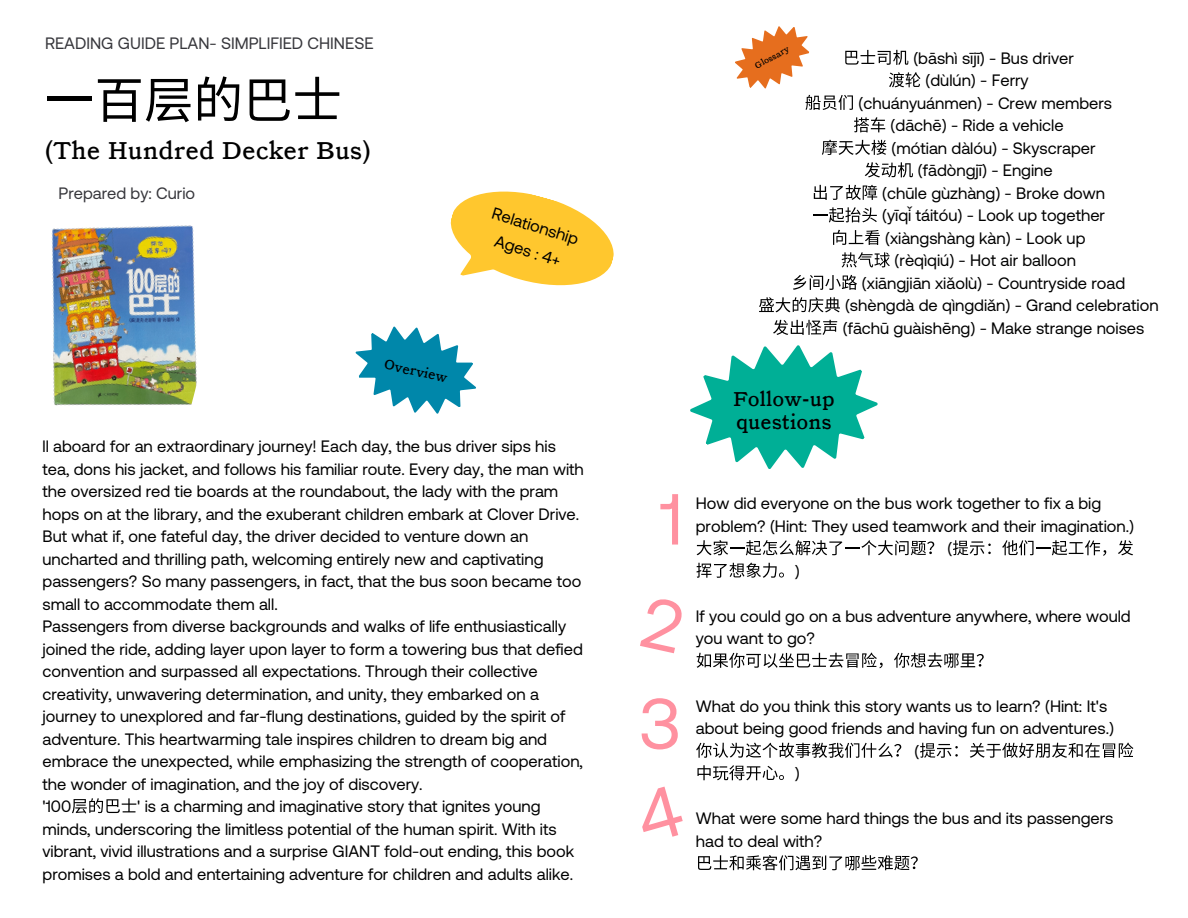
<style>
.page{position:relative;width:1188px;height:918px;background:#fff}
.page>*{position:absolute;margin:0;border:0;box-sizing:border-box;transform-origin:0 0}
.t1{font:72px "Aeonik Pro";color:#ff91a0}
.t2{font:24px "font 000000002 b 2 d 062 a";color:#000}
.t3{font:19.8px/23.2px "font 000000002 b 2 d 062 a";color:#000}
.t4{font:16.5px/22.5px "Aeonik Pro";color:#000}
.t5{font:16.5px "Aeonik Pro";color:#37373c}
.t6{font:13.2px "font 000000002 b 2 d 062 a";color:#000}
.t7{font:8.4px "font 000000002 b 2 d 062 a";color:#000}
</style>
<div class="page">
<svg style="left:690px;top:345px;width:188px;height:124px"></svg>
<svg style="left:735px;top:26px;width:74px;height:62px"></svg>
<svg style="left:356px;top:327px;width:120px;height:87px"></svg>
<img style="left:51px;top:225px;width:146px;height:181px">
<svg style="left:72px;top:798px;width:64px;height:16px"></svg>
<hr style="left:47px;top:97px;width:45px;height:4px;background:#000">
<svg style="left:98px;top:79px;width:93px;height:43px"></svg>
<svg style="left:198px;top:76px;width:41px;height:45px"></svg>
<svg style="left:250px;top:77px;width:89px;height:44px"></svg>
<svg style="left:845px;top:50px;width:63px;height:15px"></svg>
<svg style="left:889px;top:72px;width:32px;height:15px"></svg>
<svg style="left:805px;top:95px;width:48px;height:15px"></svg>
<svg style="left:854px;top:117px;width:31px;height:15px"></svg>
<svg style="left:822px;top:140px;width:65px;height:15px"></svg>
<svg style="left:865px;top:162px;width:48px;height:15px"></svg>
<svg style="left:814px;top:185px;width:63px;height:15px"></svg>
<svg style="left:813px;top:207px;width:64px;height:16px"></svg>
<svg style="left:833px;top:230px;width:47px;height:15px"></svg>
<svg style="left:842px;top:252px;width:48px;height:15px"></svg>
<svg style="left:793px;top:275px;width:64px;height:15px"></svg>
<svg style="left:759px;top:297px;width:81px;height:15px"></svg>
<svg style="left:773px;top:320px;width:64px;height:15px"></svg>
<svg style="left:697px;top:540px;width:237px;height:15px"></svg>
<svg style="left:953px;top:540px;width:38px;height:15px"></svg>
<svg style="left:1002px;top:540px;width:104px;height:16px"></svg>
<svg style="left:1118px;top:540px;width:15px;height:15px"></svg>
<svg style="left:696px;top:563px;width:88px;height:15px"></svg>
<svg style="left:697px;top:653px;width:186px;height:15px"></svg>
<svg style="left:894px;top:653px;width:90px;height:15px"></svg>
<svg style="left:696px;top:743px;width:205px;height:15px"></svg>
<svg style="left:920px;top:743px;width:38px;height:15px"></svg>
<svg style="left:970px;top:743px;width:163px;height:15px"></svg>
<svg style="left:697px;top:765px;width:87px;height:15px"></svg>
<svg style="left:698px;top:855px;width:220px;height:15px"></svg>
<svg style="left:450px;top:191px;width:164px;height:95px"></svg>
<p class="t5" style="left:45px;top:34px;width:330px">READING GUIDE PLAN- SIMPLIFIED CHINESE</p>
<h2 class="t2" style="left:45px;top:136px;width:327px">(The Hundred Decker Bus)</h2>
<p class="t5" style="left:59px;top:183px;width:138px">Prepared by: Curio</p>
<p class="t6" style="left:386px;top:356px;width:66px;rotate:13deg">Overview</p>
<p class="t4" style="left:497px;top:200px;width:91px;line-height:26px;text-align:center;rotate:17deg">Relationship<br>Ages : 4+</p>
<p class="t4" style="left:43px;top:435px;width:543px">ll aboard for an extraordinary journey! Each day, the bus driver sips his tea, dons his jacket, and follows his familiar route. Every day, the man with the oversized red tie boards at the roundabout, the lady with the pram hops on at the library, and the exuberant children embark at Clover Drive.<br>But what if, one fateful day, the driver decided to venture down an uncharted and thrilling path, welcoming entirely new and captivating passengers? So many passengers, in fact, that the bus soon became too small to accommodate them all.<br>Passengers from diverse backgrounds and walks of life enthusiastically joined the ride, adding layer upon layer to form a towering bus that defied convention and surpassed all expectations. Through their collective creativity, unwavering determination, and unity, they embarked on a journey to unexplored and far-flung destinations, guided by the spirit of adventure. This heartwarming tale inspires children to dream big and embrace the unexpected, while emphasizing the strength of cooperation, the wonder of imagination, and the joy of discovery.<br>'100</p>
<p class="t4" style="left:43px;top:795px;width:533px;text-indent:95px">' is a charming and imaginative story that ignites young minds, underscoring the limitless potential of the human spirit. With its vibrant, vivid illustrations and a surprise GIANT fold-out ending, this book promises a bold and entertaining adventure for children and adults alike.</p>
<p class="t7" style="left:753px;top:61px;width:39px;rotate:-28deg">Glossary</p>
<p class="t4" style="left:913px;top:46px;width:162px">(bāshì sījī) - Bus driver</p>
<p class="t4" style="left:926px;top:69px;width:105px">(dùlún) - Ferry</p>
<p class="t4" style="left:859px;top:91px;width:255px">(chuányuánmen) - Crew members</p>
<p class="t4" style="left:891px;top:114px;width:175px">(dāchē) - Ride a vehicle</p>
<p class="t4" style="left:892px;top:136px;width:206px">(mótian dàlóu) - Skyscraper</p>
<p class="t4" style="left:918px;top:159px;width:136px">(fādòngjī) - Engine</p>
<p class="t4" style="left:882px;top:181px;width:224px">(chūle gùzhàng) - Broke down</p>
<p class="t4" style="left:882px;top:204px;width:224px">(yīqǐ táitóu) - Look up together</p>
<p class="t4" style="left:885px;top:226px;width:202px">(xiàngshàng kàn) - Look up</p>
<p class="t4" style="left:895px;top:249px;width:183px">(rèqìqiú) - Hot air balloon</p>
<p class="t4" style="left:862px;top:271px;width:265px">(xiāngjiān xiǎolù) - Countryside road</p>
<p class="t4" style="left:845px;top:294px;width:315px">(shèngdà de qìngdiǎn) - Grand celebration</p>
<p class="t4" style="left:843px;top:316px;width:303px">(fāchū guàishēng) - Make strange noises</p>
<p class="t3" style="left:733px;top:387px;width:103px">Follow-up questions</p>
<h1 class="t1" style="left:660px;top:476px;width:24px">1</h1>
<p class="t4" style="left:696px;top:492px;width:407px">How did everyone on the bus work together to fix a big</p>
<p class="t4" style="left:696px;top:514px;width:440px">problem? (Hint: They used teamwork and their imagination.)</p>
<p class="t4" style="left:947px;top:537px;width:6px">(</p>
<p class="t4" style="left:795px;top:559px;width:6px">)</p>
<p class="t4" style="left:696px;top:604px;width:436px">If you could go on a bus adventure anywhere, where would you want to go?</p>
<h1 class="t1" style="left:640px;top:681px;width:43px">3</h1>
<p class="t4" style="left:696px;top:694px;width:413px">What do you think this story wants us to learn? (Hint: It's</p>
<p class="t4" style="left:696px;top:717px;width:420px">about being good friends and having fun on adventures.)</p>
<p class="t4" style="left:915px;top:739px;width:6px">(</p>
<p class="t4" style="left:795px;top:762px;width:6px">)</p>
<p class="t4" style="left:696px;top:807px;width:419px">What were some hard things the bus and its passengers had to deal with?</p>
</div>
